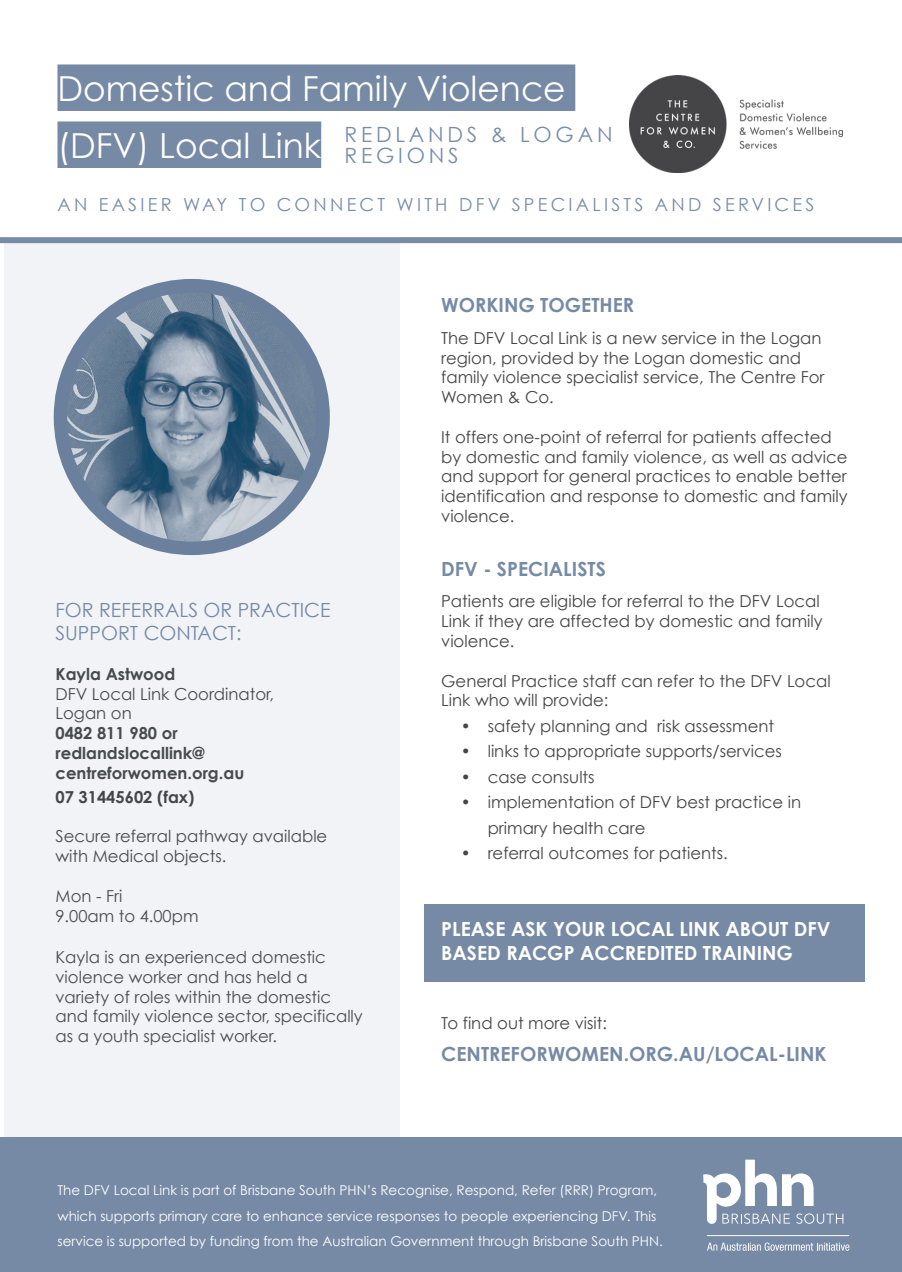
<style>
.page{position:relative;width:902px;height:1272px;background:#fff}
.page>*{position:absolute;margin:0;border:0;box-sizing:border-box;transform-origin:0 0}
.t1{font:34.5px "Century Gothic";color:#fff}
.t2{font:21px/21px "Century Gothic";letter-spacing:.18em;color:#788ca8}
.t3{font:700 19.5px "Century Gothic";color:#768aa6}
.t4{font:700 19.5px/23.4px "Century Gothic";color:#fff}
.t5{font:19.5px/23.4px "Century Gothic";color:#768aa6}
.t6{font:18px "Century Gothic";letter-spacing:.18em;color:#788ca8}
.t7{font:16.5px/19.8px "Century Gothic";color:#454545}
.t8{font:16.5px/19.8px "Century Gothic";color:#434545}
.t9{font:700 16.5px "Century Gothic";color:#434545}
.t10{font:700 16.5px "Century Gothic Pro";color:#3e3e3f}
.t11{font:13.5px/25.5px "Century Gothic";color:#fff}
</style>
<div class="page">
<div style="left:425px;top:905px;width:440px;height:77px;background:#768aa6"></div>
<div style="left:0;top:1137px;width:902px;height:135px;background:#768aa6"></div>
<div style="left:57px;top:64px;width:518px;height:47px;background:#768aa6"></div>
<div style="left:57px;top:121px;width:264px;height:47px;background:#768aa6"></div>
<svg style="left:703px;top:1160px;width:140px;height:64px"></svg>
<svg style="left:707px;top:1242px;width:142px;height:9px"></svg>
<hr style="left:707px;top:1235px;width:142px;height:1px;background:#fff">
<div style="left:0;top:237px;width:902px;height:6px;background:#788ca8"></div>
<svg style="left:4px;top:243px;width:396px;height:894px;fill:#f1f3f6"></svg>
<img style="left:630px;top:75px;width:212px;height:97px">
<p class="t1" style="left:57px;top:68px;width:510px">Domestic and Family Violence</p>
<p class="t1" style="left:57px;top:125px;width:265px">(DFV) Local Link</p>
<p class="t6" style="left:57px;top:194px;width:758px">AN EASIER WAY TO CONNECT WITH DFV SPECIALISTS AND SERVICES</p>
<p class="t2" style="left:344px;top:123px;width:270px">REDLANDS &amp; LOGAN<br>REGIONS</p>
<p class="t5" style="left:56px;top:598px;width:276px">FOR REFERRALS OR PRACTICE<br>SUPPORT CONTACT:</p>
<p class="t9" style="left:56px;top:661px;width:121px">Kayla Astwood</p>
<p class="t8" style="left:56px;top:683px;width:220px">DFV Local Link Coordinator,</p>
<p class="t8" style="left:56px;top:703px;width:78px">Logan on</p>
<p class="t9" style="left:56px;top:721px;width:124px">0482 811 980 or</p>
<p class="t9" style="left:56px;top:740px;width:151px">redlandslocallink@</p>
<p class="t9" style="left:56px;top:760px;width:190px">centreforwomen.org.au</p>
<p class="t10" style="left:56px;top:786px;width:140px">07 31445602 (fax)</p>
<p class="t8" style="left:56px;top:826px;width:273px">Secure referral pathway available with Medical objects.</p>
<p class="t7" style="left:56px;top:886px;width:68px">Mon - Fri</p>
<p class="t7" style="left:56px;top:905px;width:145px">9.00am to 4.00pm</p>
<p class="t7" style="left:56px;top:947px;width:309px">Kayla is an experienced domestic violence worker and has held a variety of roles within the domestic and family violence sector, specifically as a youth specialist worker.</p>
<p class="t3" style="left:441px;top:290px;width:195px">WORKING TOGETHER</p>
<p class="t7" style="left:441px;top:328px;width:385px">The DFV Local Link is a new service in the Logan region, provided by the Logan domestic and family violence specialist service, The Centre For Women &amp; Co.</p>
<p class="t7" style="left:441px;top:427px;width:408px">It offers one-point of referral for patients affected by domestic and family violence, as well as advice and support for general practices to enable better identification and response to domestic and family violence.</p>
<p class="t3" style="left:441px;top:554px;width:166px">DFV - SPECIALISTS</p>
<p class="t7" style="left:441px;top:591px;width:383px">Patients are eligible for referral to the DFV Local<br>Link if they are affected by domestic and family violence.</p>
<p class="t7" style="left:441px;top:670px;width:391px">General Practice staff can refer to the DFV Local<br>Link who will provide:</p>
<p class="t7" style="left:461px;top:716px;width:315px">• safety planning and risk assessment</p>
<p class="t7" style="left:461px;top:741px;width:323px">• links to appropriate supports/services</p>
<p class="t7" style="left:461px;top:767px;width:135px">• case consults</p>
<p class="t7" style="left:488px;top:789px;width:315px;line-height:25.5px;text-indent:-27px">• implementation of DFV best practice in primary health care</p>
<p class="t7" style="left:461px;top:843px;width:268px">• referral outcomes for patients.</p>
<p class="t4" style="left:441px;top:917px;width:391px">PLEASE ASK YOUR LOCAL LINK ABOUT DFV<br>BASED RACGP ACCREDITED TRAINING</p>
<p class="t7" style="left:441px;top:1012px;width:167px">To find out more visit:</p>
<p class="t3" style="left:441px;top:1039px;width:387px">CENTREFORWOMEN.ORG.AU/LOCAL-LINK</p>
<p class="t11" style="left:57px;top:1177px;width:607px">The DFV Local Link is part of Brisbane South PHN’s Recognise, Respond, Refer (RRR) Program, which supports primary care to enhance service responses to people experiencing DFV. This service is supported by funding from the Australian Government through Brisbane South PHN.</p>
</div>
